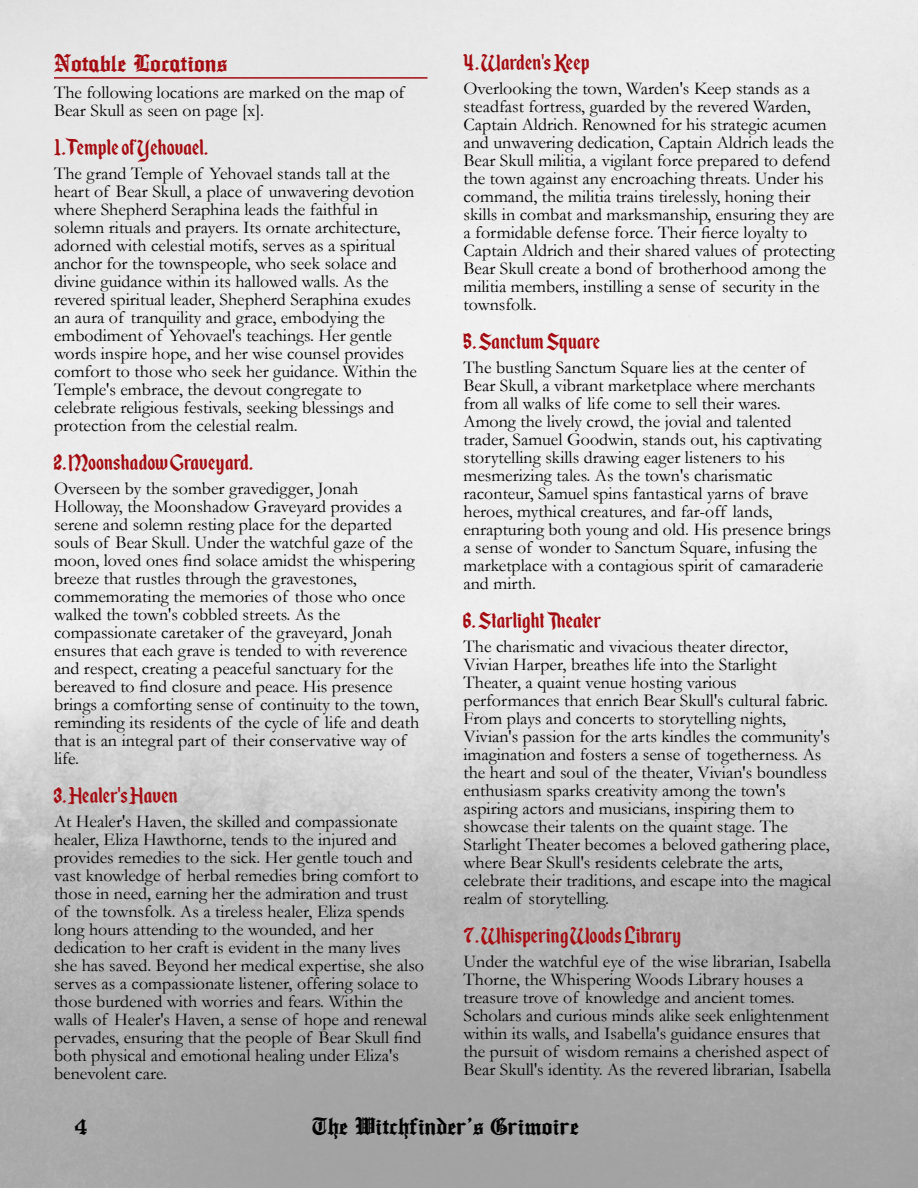
<style>
.page{position:relative;width:918px;height:1188px;background:#fff}
.page>*{position:absolute;margin:0;border:0;box-sizing:border-box;transform-origin:0 0}
.t1{font:27px "Enchanted Land";color:#a30c11}
.t2{font:500 27px "Ancient";color:#000}
.t3{font:500 27px "Ancient";letter-spacing:.005em;color:#a30c11}
.t4{font:18px/18px "Garamond";color:#000}
</style>
<div class="page">
<hr style="left:54px;top:77px;width:374px;height:2px;background:#a30c11">
<h1 class="t3" style="left:54px;top:48px;width:175px">Notable Locations</h1>
<p class="t4" style="left:54px;top:86px;width:352px">The following locations are marked on the map of<br>Bear Skull as seen on page [x].</p>
<h1 class="t1" style="left:54px;top:130px;width:156px">1. Temple of Yehovael.</h1>
<p class="t4" style="left:54px;top:167px;width:365px">The grand Temple of Yehovael stands tall at the heart of Bear Skull, a place of unwavering devotion where Shepherd Seraphina leads the faithful in solemn rituals and prayers. Its ornate architecture, adorned with celestial motifs, serves as a spiritual anchor for the townspeople, who seek solace and divine guidance within its hallowed walls. As the revered spiritual leader, Shepherd Seraphina exudes an aura of tranquility and grace, embodying the embodiment of Yehovael's teachings. Her gentle words inspire hope, and her wise counsel provides comfort to those who seek her guidance. Within the Temple's embrace, the devout congregate to celebrate religious festivals, seeking blessings and protection from the celestial realm.</p>
<h1 class="t1" style="left:54px;top:445px;width:201px">2. Moonshadow Graveyard.</h1>
<p class="t4" style="left:54px;top:482px;width:367px">Overseen by the somber gravedigger, Jonah Holloway, the Moonshadow Graveyard provides a serene and solemn resting place for the departed souls of Bear Skull. Under the watchful gaze of the moon, loved ones find solace amidst the whispering breeze that rustles through the gravestones, commemorating the memories of those who once walked the town's cobbled streets. As the compassionate caretaker of the graveyard, Jonah ensures that each grave is tended to with reverence and respect, creating a peaceful sanctuary for the bereaved to find closure and peace. His presence brings a comforting sense of continuity to the town, reminding its residents of the cycle of life and death that is an integral part of their conservative way of life.</p>
<h1 class="t1" style="left:54px;top:778px;width:126px">3. Healer's Haven</h1>
<p class="t4" style="left:54px;top:815px;width:374px">At Healer's Haven, the skilled and compassionate healer, Eliza Hawthorne, tends to the injured and provides remedies to the sick. Her gentle touch and vast knowledge of herbal remedies bring comfort to those in need, earning her the admiration and trust of the townsfolk. As a tireless healer, Eliza spends long hours attending to the wounded, and her dedication to her craft is evident in the many lives she has saved. Beyond her medical expertise, she also serves as a compassionate listener, offering solace to those burdened with worries and fears. Within the walls of Healer's Haven, a sense of hope and renewal pervades, ensuring that the people of Bear Skull find both physical and emotional healing under Eliza's benevolent care.</p>
<h1 class="t1" style="left:464px;top:45px;width:127px">4. Warden's Keep</h1>
<p class="t4" style="left:464px;top:82px;width:373px">Overlooking the town, Warden's Keep stands as a steadfast fortress, guarded by the revered Warden, Captain Aldrich. Renowned for his strategic acumen and unwavering dedication, Captain Aldrich leads the Bear Skull militia, a vigilant force prepared to defend the town against any encroaching threats. Under his command, the militia trains tirelessly, honing their skills in combat and marksmanship, ensuring they are a formidable defense force. Their fierce loyalty to Captain Aldrich and their shared values of protecting Bear Skull create a bond of brotherhood among the militia members, instilling a sense of security in the townsfolk.</p>
<h1 class="t1" style="left:464px;top:324px;width:138px">5. Sanctum Square</h1>
<p class="t4" style="left:464px;top:361px;width:369px">The bustling Sanctum Square lies at the center of Bear Skull, a vibrant marketplace where merchants from all walks of life come to sell their wares.<br>Among the lively crowd, the jovial and talented trader, Samuel Goodwin, stands out, his captivating storytelling skills drawing eager listeners to his mesmerizing tales. As the town's charismatic raconteur, Samuel spins fantastical yarns of brave heroes, mythical creatures, and far-off lands, enrapturing both young and old. His presence brings a sense of wonder to Sanctum Square, infusing the marketplace with a contagious spirit of camaraderie and mirth.</p>
<h1 class="t1" style="left:464px;top:603px;width:140px">6. Starlight Theater</h1>
<p class="t4" style="left:464px;top:640px;width:369px">The charismatic and vivacious theater director, Vivian Harper, breathes life into the Starlight Theater, a quaint venue hosting various performances that enrich Bear Skull's cultural fabric.<br>From plays and concerts to storytelling nights, Vivian's passion for the arts kindles the community's imagination and fosters a sense of togetherness. As the heart and soul of the theater, Vivian's boundless enthusiasm sparks creativity among the town's aspiring actors and musicians, inspiring them to showcase their talents on the quaint stage. The Starlight Theater becomes a beloved gathering place, where Bear Skull's residents celebrate the arts, celebrate their traditions, and escape into the magical realm of storytelling.</p>
<h1 class="t1" style="left:464px;top:918px;width:219px">7. Whispering Woods Library</h1>
<p class="t4" style="left:464px;top:955px;width:369px">Under the watchful eye of the wise librarian, Isabella Thorne, the Whispering Woods Library houses a treasure trove of knowledge and ancient tomes.<br>Scholars and curious minds alike seek enlightenment within its walls, and Isabella's guidance ensures that the pursuit of wisdom remains a cherished aspect of Bear Skull's identity. As the revered librarian, Isabella</p>
<h1 class="t2" style="left:74px;top:1110px;width:14px">4</h1>
<h1 class="t2" style="left:312px;top:1110px;width:268px">The Witchfinder’s Grimoire</h1>
</div>
